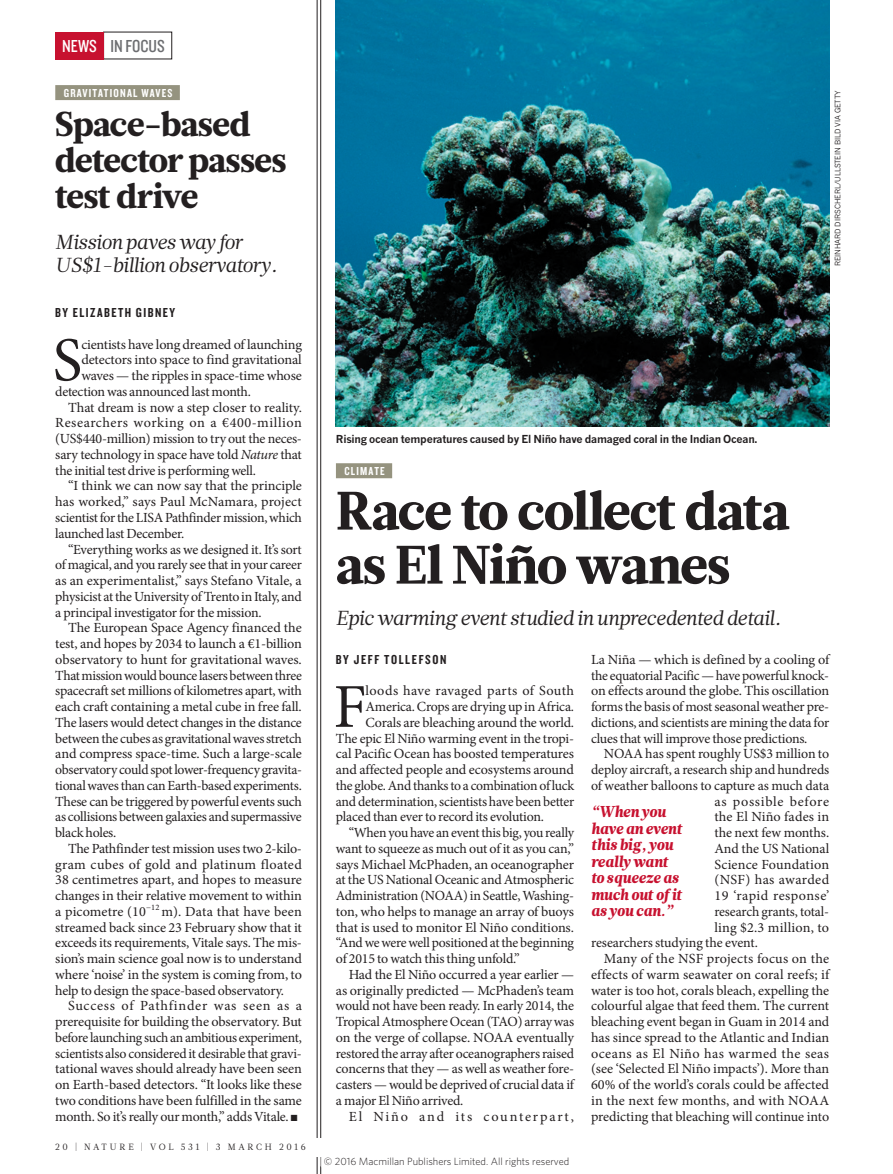
<style>
.page{position:relative;width:893px;height:1174px;background:#fff}
.page>*{position:absolute;margin:0;border:0;box-sizing:border-box;transform-origin:0 0}
.BODY_DROP_CAP{font:62.4px "Minion Pro";color:#231f20}
.HEAD_36{font:900 54px/54px "Glosa Math";letter-spacing:-.02em;color:#231f20}
.HEAD_23{font:900 34.5px/36px "Glosa Math";letter-spacing:-.02em;color:#231f20}
.INTRO{font:italic 20.25px/23.7px "Glosa Math";color:#231f20}
.t1{font:18px "Knockout 29 Junior Ltweight";color:#6c6d70}
.PULL_QUOTE{font:italic 900 15.75px/16.5px "Glosa Math";letter-spacing:-.015em;color:#c7112f;scale:.95 1}
.BODY_INDENT{font:13.95px/15.8px "Minion Pro";letter-spacing:-.015em;color:#231f20;text-align:justify}
.BODY_DROP_CAP-2{font:13.95px "Minion Pro";letter-spacing:-.015em;color:#231f20}
.BODY_INDENT-2{font:13.95px "Minion Pro";letter-spacing:.01em;color:#231f20}
.BODY_DROP_CAP-3{font:13.95px "Minion Pro";letter-spacing:.025em;color:#231f20}
.BODY_INDENT-3{font:13.95px "Minion Pro";letter-spacing:.125em;color:#231f20}
.BODY_INDENT-4{font:13.95px "Minion Pro";letter-spacing:.03em;color:#231f20}
.BODY_INDENT-5{font:13.95px "Minion Pro";letter-spacing:.05em;color:#231f20}
.BODY_INDENT-6{font:13.95px "Minion Pro";letter-spacing:.025em;color:#231f20}
.AUTHOR_BYLINE{font:13.5px "Knockout 49 Liteweight";letter-spacing:.11em;color:#231f20}
.SUBJECT_STRAP{font:12px "Knockout 49 Liteweight";letter-spacing:.1em;color:#fff}
.PIC_CAPTION{font:700 10.8px "News Gothic MTOT";letter-spacing:-.02em;color:#231f20}
.t2{font:300 10.5px "Whitney";color:#231f20}
.t3{font:9px "Glosa Math";letter-spacing:.3em;color:#231f20}
.PIC_CREDIT{font:7.5px "News Gothic MTOT";color:#231f20}
.s1{color:#fff}
.s2{font-style:italic}
</style>
<div class="page">
<div style="left:336px;top:463px;width:56px;height:15px;background:#95937f"></div>
<div style="left:55px;top:85px;width:125px;height:15px;background:#95937f"></div>
<hr style="left:320px;top:0;width:1px;height:1174px;background:#231f20">
<hr style="left:317px;top:0;width:1px;height:1174px;background:#231f20">
<img style="left:336px;top:0;width:493px;height:427px">
<div style="left:55px;top:1137px;width:362px;height:19px;background:#fff"></div>
<div style="left:55px;top:32px;width:49px;height:27px;background:#c7112f"></div>
<svg style="left:320px;top:1156px;width:2px;height:13px"></svg>
<p class="t1" style="left:62px;top:34px;width:104px"><span class="s1">NEWS</span> IN FOCUS</p>
<p class="SUBJECT_STRAP" style="left:64px;top:85px;width:110px">GRAVITATIONAL WAVES</p>
<p class="HEAD_23" style="left:55px;top:106px;width:233px">Space-based detector passes test drive</p>
<p class="INTRO" style="left:55px;top:230px;width:224px">Mission paves way for<br>US$1-billion observatory.</p>
<p class="AUTHOR_BYLINE" style="left:55px;top:304px;width:121px">BY ELIZABETH GIBNEY</p>
<p class="BODY_DROP_CAP" style="left:53px;top:318px;width:31px">S</p>
<p class="BODY_DROP_CAP-2" style="left:81px;top:335px;width:222px">cientists have long dreamed of launching</p>
<p class="BODY_DROP_CAP-2" style="left:81px;top:350px;width:222px">detectors into space to find gravitational</p>
<p class="BODY_DROP_CAP-2" style="left:81px;top:366px;width:222px">waves — the ripples in space-time whose</p>
<p class="BODY_DROP_CAP-2" style="left:55px;top:382px;width:197px">detection was announced last month.</p>
<p class="BODY_INDENT" style="left:55px;top:399px;width:248px;text-indent:13px">That dream is now a step closer to reality.<br>Researchers working on a €400-million (US$440-million) mission to try out the neces&shy;sary technology in space have told <span class="s2">Nature</span> that the initial test drive is performing well.</p>
<p class="BODY_INDENT" style="left:55px;top:478px;width:248px;text-indent:13px">“I think we can now say that the principle has worked,” says Paul McNamara, project scientist for the LISA Pathfinder mission, which launched last December.</p>
<p class="BODY_INDENT" style="left:55px;top:541px;width:248px;text-indent:13px">“Everything works as we designed it. It’s sort of magical, and you rarely see that in your career as an experimentalist,” says Stefano Vitale, a physicist at the University of Trento in Italy, and a principal investigator for the mission.</p>
<p class="BODY_INDENT" style="left:55px;top:620px;width:248px;text-indent:13px">The European Space Agency financed the test, and hopes by 2034 to launch a €1-billion observatory to hunt for gravitational waves.<br>That mission would bounce lasers between three spacecraft set millions of kilometres apart, with each craft containing a metal cube in free fall.<br>The lasers would detect changes in the distance between the cubes as gravitational waves stretch and compress space-time. Such a large-scale observatory could spot lower-frequency gravita&shy;tional waves than can Earth-based experiments.<br>These can be triggered by powerful events such as collisions between galaxies and supermassive black holes.</p>
<p class="BODY_INDENT" style="left:55px;top:840px;width:248px;text-indent:13px">The Pathfinder test mission uses two 2-kilo&shy;gram cubes of gold and platinum floated 38 centimetres apart, and hopes to measure changes in their relative movement to within a picometre (10<sup>−12</sup> m). Data that have been streamed back since 23 February show that it exceeds its requirements, Vitale says. The mis&shy;sion’s main science goal now is to understand where ‘noise’ in the system is coming from, to help to design the space-based observatory.</p>
<p class="BODY_INDENT" style="left:55px;top:998px;width:248px;text-indent:13px">Success of Pathfinder was seen as a prerequisite for building the observatory. But before launching such an ambitious experiment, scientists also considered it desirable that gravi&shy;tational waves should already have been seen on Earth-based detectors. “It looks like these two conditions have been fulfilled in the same month. So it’s really our month,” adds Vitale. ■</p>
<p class="t3" style="left:55px;top:1141px;width:252px">20 | NATURE | VOL 531 | 3 MARCH 2016</p>
<p class="PIC_CREDIT" style="left:833px;top:266px;width:177px;rotate:-90deg">REINHARD DIRSCHERL/ULLSTEIN BILD VIA GETTY</p>
<p class="PIC_CAPTION" style="left:336px;top:432px;width:423px">Rising ocean temperatures caused by El Niño have damaged coral in the Indian Ocean.</p>
<p class="SUBJECT_STRAP" style="left:344px;top:463px;width:42px">CLIMATE</p>
<p class="HEAD_36" style="left:336px;top:485px;width:455px">Race to collect data as El Niño wanes</p>
<p class="INTRO" style="left:336px;top:606px;width:447px">Epic warming event studied in unprecedented detail.</p>
<p class="AUTHOR_BYLINE" style="left:336px;top:650px;width:112px">BY JEFF TOLLEFSON</p>
<p class="BODY_DROP_CAP" style="left:333px;top:665px;width:35px">F</p>
<p class="BODY_DROP_CAP-3" style="left:365px;top:681px;width:210px">loods have ravaged parts of South</p>
<p class="BODY_DROP_CAP-2" style="left:365px;top:697px;width:210px">America. Crops are drying up in Africa.</p>
<p class="BODY_DROP_CAP-2" style="left:365px;top:713px;width:210px">Corals are bleaching around the world.</p>
<p class="BODY_DROP_CAP-2" style="left:336px;top:728px;width:240px">The epic El Niño warming event in the tropi-</p>
<p class="BODY_DROP_CAP-2" style="left:336px;top:744px;width:240px">cal Pacific Ocean has boosted temperatures</p>
<p class="BODY_DROP_CAP-2" style="left:336px;top:760px;width:240px">and affected people and ecosystems around</p>
<p class="BODY_DROP_CAP-2" style="left:336px;top:776px;width:240px">the globe. And thanks to a combination of luck</p>
<p class="BODY_DROP_CAP-2" style="left:336px;top:791px;width:240px">and determination, scientists have been better</p>
<p class="BODY_DROP_CAP-2" style="left:336px;top:807px;width:210px">placed than ever to record its evolution.</p>
<p class="BODY_INDENT" style="left:336px;top:825px;width:240px;text-indent:13px">“When you have an event this big, you really want to squeeze as much out of it as you can,” says Michael McPhaden, an oceanographer at the US National Oceanic and Atmospheric Administration (NOAA) in Seattle, Washing&shy;ton, who helps to manage an array of buoys that is used to monitor El Niño conditions. “And we were well positioned at the beginning of 2015 to watch this thing unfold.”</p>
<p class="BODY_INDENT" style="left:336px;top:966px;width:240px;text-indent:13px">Had the El Niño occurred a year earlier — as originally predicted — McPhaden’s team would not have been ready. In early 2014, the Tropical Atmosphere Ocean (TAO) array was on the verge of collapse. NOAA eventually restored the array after oceanographers raised concerns that they — as well as weather fore&shy;casters — would be deprived of crucial data if a major El Niño arrived.</p>
<p class="BODY_INDENT-3" style="left:349px;top:1106px;width:227px">El Niño and its counterpart,</p>
<p class="t2" style="left:324px;top:1154px;width:247px">© 2016 Macmillan Publishers Limited. All rights reserved</p>
<p class="BODY_INDENT" style="left:591px;top:651px;width:240px">La Niña — which is defined by a cooling of the equatorial Pacific — have powerful knock&shy;on effects around the globe. This oscillation forms the basis of most seasonal weather pre&shy;dictions, and scientists are mining the data for clues that will improve those predictions.</p>
<p class="BODY_INDENT" style="left:604px;top:746px;width:227px">NOAA has spent roughly US$3 million to</p>
<p class="BODY_INDENT" style="left:591px;top:762px;width:240px">deploy aircraft, a research ship and hundreds</p>
<p class="BODY_INDENT" style="left:591px;top:777px;width:240px">of weather balloons to capture as much data</p>
<p class="BODY_INDENT-5" style="left:714px;top:791px;width:116px">as possible before</p>
<p class="BODY_INDENT-2" style="left:714px;top:807px;width:116px">the El Niño fades in</p>
<p class="BODY_INDENT" style="left:714px;top:825px;width:116px">the next few months.</p>
<p class="BODY_INDENT" style="left:714px;top:840px;width:116px">And the US National</p>
<p class="BODY_INDENT-2" style="left:714px;top:854px;width:116px">Science Foundation</p>
<p class="BODY_INDENT-6" style="left:714px;top:870px;width:116px">(NSF) has awarded</p>
<p class="BODY_INDENT-4" style="left:714px;top:886px;width:116px">19 ‘rapid response’</p>
<p class="BODY_INDENT" style="left:714px;top:903px;width:116px">research grants, total-</p>
<p class="BODY_INDENT-2" style="left:714px;top:917px;width:116px">ling $2.3 million, to</p>
<p class="BODY_INDENT" style="left:591px;top:935px;width:168px">researchers studying the event.</p>
<p class="BODY_INDENT" style="left:591px;top:951px;width:240px;text-indent:13px">Many of the NSF projects focus on the effects of warm seawater on coral reefs; if water is too hot, corals bleach, expelling the colourful algae that feed them. The current bleaching event began in Guam in 2014 and has since spread to the Atlantic and Indian oceans as El Niño has warmed the seas (see ‘Selected El Niño impacts’). More than 60% of the world’s corals could be affected in the next few months, and with NOAA predicting that bleaching will continue into</p>
<p class="PULL_QUOTE" style="left:591px;top:804px;width:98px">“When you have an event this big, you really want to squeeze as much out of it as you can.”</p>
</div>
